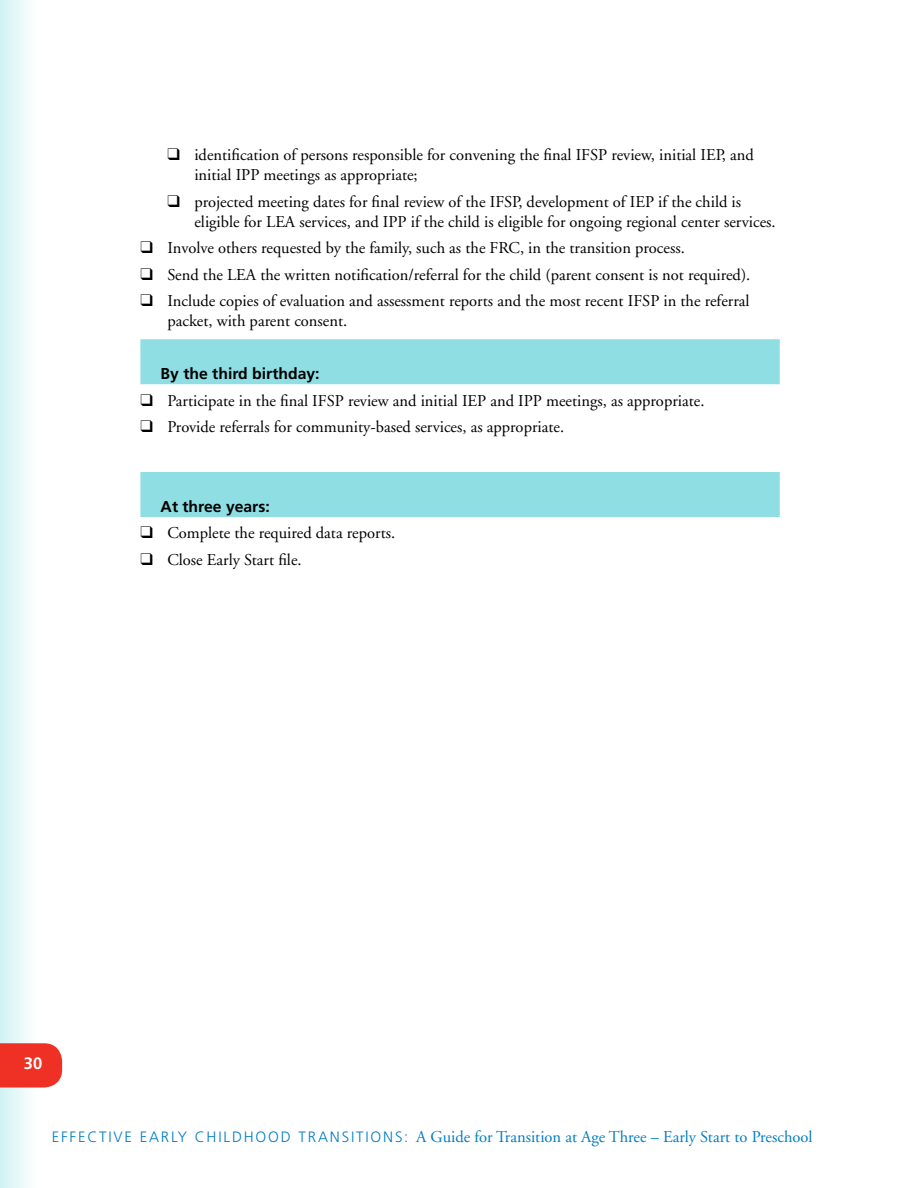
<style>
.page{position:relative;width:918px;height:1188px;background:#fff}
.page>*{position:absolute;margin:0;border:0;box-sizing:border-box;transform-origin:0 0}
.t1{font:16.5px "Adobe Garamond";color:#000}
.t2{font:16.5px "Adobe Garamond";color:#007dc3}
.t3{font:700 16.5px "Frutiger";color:#fff}
.t4{font:700 15.75px "Frutiger";color:#000}
.s1{font-family:"Frutiger";font-weight:300;font-size:15px}
</style>
<div class="page">
<svg style="left:0;top:0;width:29px;height:1188px"></svg>
<svg style="left:0;top:1043px;width:62px;height:45px;background:#ee3d31"></svg>
<div style="left:140px;top:339px;width:640px;height:45px;background:#8edee4"></div>
<div style="left:140px;top:472px;width:640px;height:45px;background:#8edee4"></div>
<p class="t1" style="left:194px;top:146px;width:561px">identification of persons responsible for convening the final IFSP review, initial IEP, and</p>
<p class="t1" style="left:194px;top:166px;width:225px">initial IPP meetings as appropriate;</p>
<p class="t1" style="left:194px;top:193px;width:548px">projected meeting dates for final review of the IFSP, development of IEP if the child is</p>
<p class="t1" style="left:194px;top:213px;width:583px">eligible for LEA services, and IPP if the child is eligible for ongoing regional center services.</p>
<p class="t1" style="left:167px;top:239px;width:519px">Involve others requested by the family, such as the FRC, in the transition process.</p>
<p class="t1" style="left:167px;top:266px;width:585px">Send the LEA the written notification/referral for the child (parent consent is not required).</p>
<p class="t1" style="left:167px;top:292px;width:584px">Include copies of evaluation and assessment reports and the most recent IFSP in the referral</p>
<p class="t1" style="left:167px;top:312px;width:181px">packet, with parent consent.</p>
<p class="t4" style="left:161px;top:364px;width:161px">By the third birthday:</p>
<p class="t1" style="left:140px;top:392px;width:566px">❑ Participate in the final IFSP review and initial IEP and IPP meetings, as appropriate.</p>
<p class="t1" style="left:140px;top:418px;width:425px">❑ Provide referrals for community-based services, as appropriate.</p>
<p class="t4" style="left:161px;top:497px;width:111px">At three years:</p>
<p class="t1" style="left:140px;top:524px;width:256px">❑ Complete the required data reports.</p>
<p class="t1" style="left:140px;top:551px;width:163px">❑ Close Early Start file.</p>
<p class="t3" style="left:24px;top:1054px;width:20px">30</p>
<p class="t2" style="left:52px;top:1128px;width:762px"><span class="s1">EFFECTIVE EARLY CHILDHOOD TRANSITIONS:</span> A Guide for Transition at Age Three – Early Start to Preschool</p>
</div>
